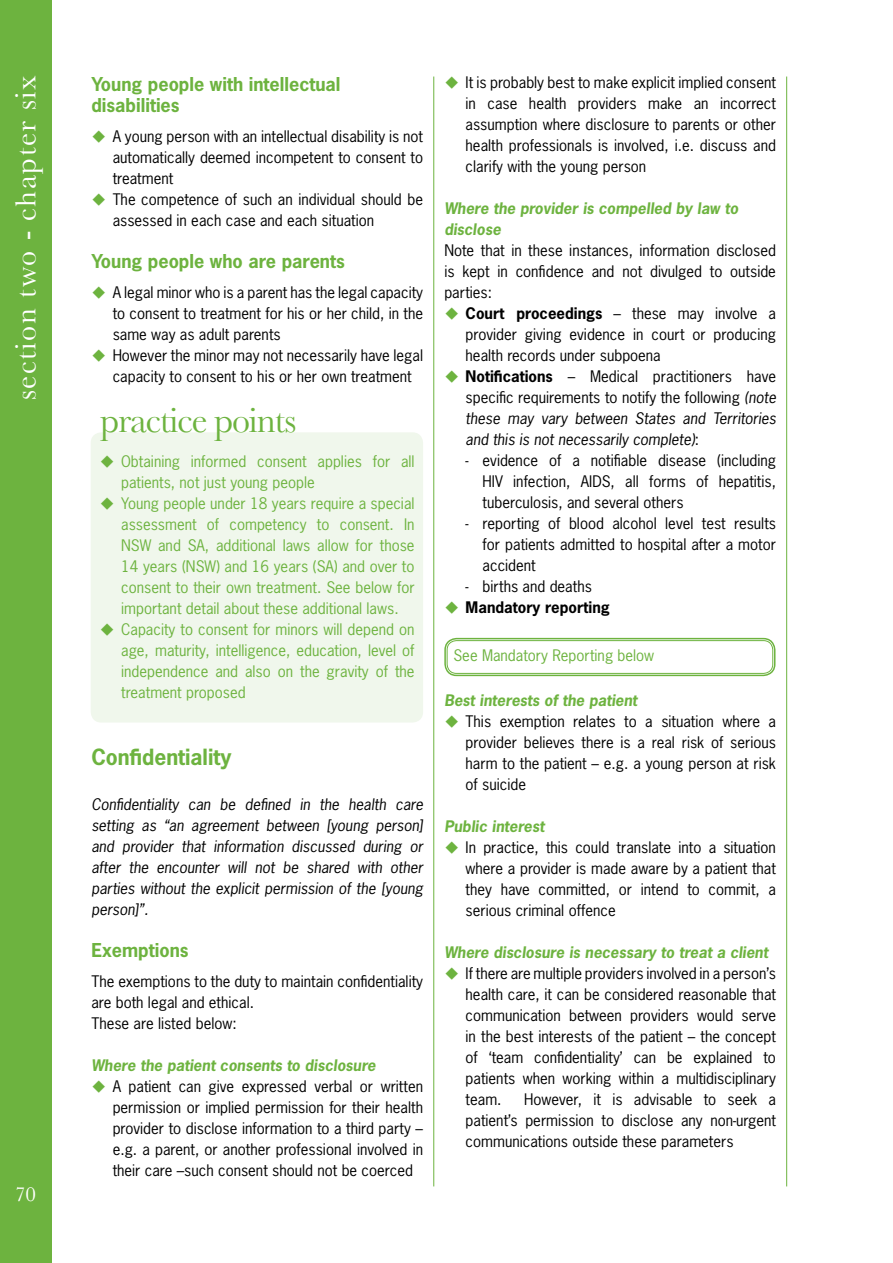
<style>
.page{position:relative;width:893px;height:1263px;background:#fff}
.page>*{position:absolute;margin:0;border:0;box-sizing:border-box;transform-origin:0 0}
.t1{font:36px "Baskerville";letter-spacing:-.03em;color:#6db33f}
.t2{font:30px "Baskerville";letter-spacing:.05em;color:#fff}
.t3{font:700 21px "News Gothic";color:#6db33f}
.t4{font:21px "Baskerville";color:#fff}
.t5{font:700 18px/21px "News Gothic";color:#6db33f}
.t6{font:15px/21px "News Gothic";color:#000;text-align:justify}
.t7{font:15px/21px "News Gothic";color:#6db33f;text-align:justify}
.t8{font:italic 15px/21px "News Gothic";color:#000;text-align:justify}
.t9{font:italic 700 15px/21px "News Gothic";color:#6db33f}
.t10{font:700 15px "News Gothic";color:#000}
.s1{color:#6db33f}
.s2{font-weight:700}
.s3{font-weight:700;font-style:normal}
.s4{font-style:normal}
</style>
<div class="page">
<div style="left:0;top:0;width:51px;height:1263px;background:#6db33f"></div>
<hr style="left:786px;top:77px;width:1px;height:1109px;background:#6db33f">
<hr style="left:433px;top:77px;width:1px;height:1109px;background:#6db33f">
<div style="left:91px;top:432px;width:332px;height:290px;background:#f0f7ec;border-radius:11px"></div>
<div style="left:444px;top:638px;width:331px;height:38px;border:2px solid #6db33f;border-radius:11px"></div>
<div style="left:447px;top:640px;width:326px;height:34px;border:1px solid #6db33f;border-radius:9px"></div>
<h2 class="t2" style="left:8px;top:400px;width:326px;rotate:-90deg">section two - chapter six</h2>
<p class="t5" style="left:91px;top:73px;width:251px">Young people with intellectual disabilities</p>
<p class="t6" style="left:113px;top:126px;width:312px;text-indent:-21px"><span class="s1">◆</span> A young person with an intellectual disability is not automatically deemed incompetent to consent to treatment</p>
<p class="t6" style="left:113px;top:189px;width:312px;text-indent:-21px"><span class="s1">◆</span> The competence of such an individual should be assessed in each case and each situation</p>
<p class="t5" style="left:91px;top:250px;width:255px">Young people who are parents</p>
<p class="t6" style="left:113px;top:282px;width:312px;text-indent:-21px"><span class="s1">◆</span> A legal minor who is a parent has the legal capacity to consent to treatment for his or her child, in the same way as adult parents</p>
<p class="t6" style="left:113px;top:345px;width:312px;text-indent:-21px"><span class="s1">◆</span> However the minor may not necessarily have legal capacity to consent to his or her own treatment</p>
<p class="t1" style="left:100px;top:400px;width:197px">practice points</p>
<p class="t7" style="left:121px;top:450px;width:295px;text-indent:-21px">◆ Obtaining informed consent applies for all patients, not just young people</p>
<p class="t7" style="left:121px;top:492px;width:295px;text-indent:-21px">◆ Young people under 18 years require a special assessment of competency to consent. In NSW and SA, additional laws allow for those 14 years (NSW) and 16 years (SA) and over to consent to their own treatment. See below for important detail about these additional laws.</p>
<p class="t7" style="left:121px;top:618px;width:295px;text-indent:-21px">◆ Capacity to consent for minors will depend on age, maturity, intelligence, education, level of independence and also on the gravity of the treatment proposed</p>
<h3 class="t4" style="left:15px;top:1181px;width:22px">70</h3>
<p class="t3" style="left:91px;top:743px;width:142px">Confidentiality</p>
<p class="t8" style="left:91px;top:794px;width:333px">Confidentiality can be defined in the health care setting as “an agreement between [young person] and provider that information discussed during or after the encounter will not be shared with other parties without the explicit permission of the [young person]”.</p>
<p class="t5" style="left:91px;top:940px;width:99px">Exemptions</p>
<p class="t6" style="left:91px;top:971px;width:333px;text-align:left">The exemptions to the duty to maintain confidentiality are both legal and ethical.<br>These are listed below:</p>
<p class="t9" style="left:91px;top:1055px;width:286px">Where the patient consents to disclosure</p>
<p class="t6" style="left:113px;top:1076px;width:312px;text-indent:-21px"><span class="s1">◆</span> A patient can give expressed verbal or written permission or implied permission for their health provider to disclose information to a third party –</p>
<p class="t6" style="left:113px;top:1139px;width:312px">e.g. a parent, or another professional involved in their care –such consent should not be coerced</p>
<p class="t6" style="left:466px;top:72px;width:312px;text-indent:-21px"><span class="s1">◆</span> It is probably best to make explicit implied consent in case health providers make an incorrect assumption where disclosure to parents or other health professionals is involved, i.e. discuss and clarify with the young person</p>
<p class="t9" style="left:444px;top:198px;width:295px">Where the provider is compelled by law to disclose</p>
<p class="t6" style="left:444px;top:240px;width:333px">Note that in these instances, information disclosed</p>
<p class="t6" style="left:444px;top:261px;width:333px">is kept in confidence and not divulged to outside</p>
<p class="t6" style="left:444px;top:282px;width:49px">parties:</p>
<p class="t6" style="left:466px;top:303px;width:312px;text-indent:-21px"><span class="s1">◆</span> <span class="s2">Court proceedings</span> – these may involve a provider giving evidence in court or producing health records under subpoena</p>
<p class="t8" style="left:466px;top:366px;width:312px;text-indent:-21px"><span class="s1">◆</span> <span class="s3">Notifications</span> <span class="s4">– Medical practitioners have specific requirements to notify the following</span> (note these may vary between States and Territories and this is not necessarily complete)<span class="s4">:</span></p>
<p class="t6" style="left:483px;top:450px;width:295px;text-indent:-17px">- evidence of a notifiable disease (including HIV infection, AIDS, all forms of hepatitis, tuberculosis, and several others</p>
<p class="t6" style="left:483px;top:513px;width:295px;text-indent:-17px">- reporting of blood alcohol level test results for patients admitted to hospital after a motor accident</p>
<p class="t6" style="left:466px;top:576px;width:128px">- births and deaths</p>
<p class="t10" style="left:444px;top:598px;width:167px"><span class="s1">◆</span> Mandatory reporting</p>
<p class="t7" style="left:453px;top:645px;width:202px">See Mandatory Reporting below</p>
<p class="t9" style="left:444px;top:690px;width:194px">Best interests of the patient</p>
<p class="t6" style="left:466px;top:711px;width:312px;text-indent:-21px"><span class="s1">◆</span> This exemption relates to a situation where a provider believes there is a real risk of serious harm to the patient – e.g. a young person at risk of suicide</p>
<p class="t9" style="left:444px;top:816px;width:102px">Public interest</p>
<p class="t6" style="left:466px;top:837px;width:312px;text-indent:-21px"><span class="s1">◆</span> In practice, this could translate into a situation where a provider is made aware by a patient that they have committed, or intend to commit, a serious criminal offence</p>
<p class="t9" style="left:444px;top:942px;width:325px">Where disclosure is necessary to treat a client</p>
<p class="t6" style="left:466px;top:963px;width:312px;text-indent:-21px"><span class="s1">◆</span> If there are multiple providers involved in a person’s health care, it can be considered reasonable that communication between providers would serve in the best interests of the patient – the concept of ‘team confidentiality’ can be explained to patients when working within a multidisciplinary team.</p>
<p class="t6" style="left:466px;top:1089px;width:312px;text-indent:59px">However, it is advisable to seek a patient’s permission to disclose any non-urgent communications outside these parameters</p>
</div>
